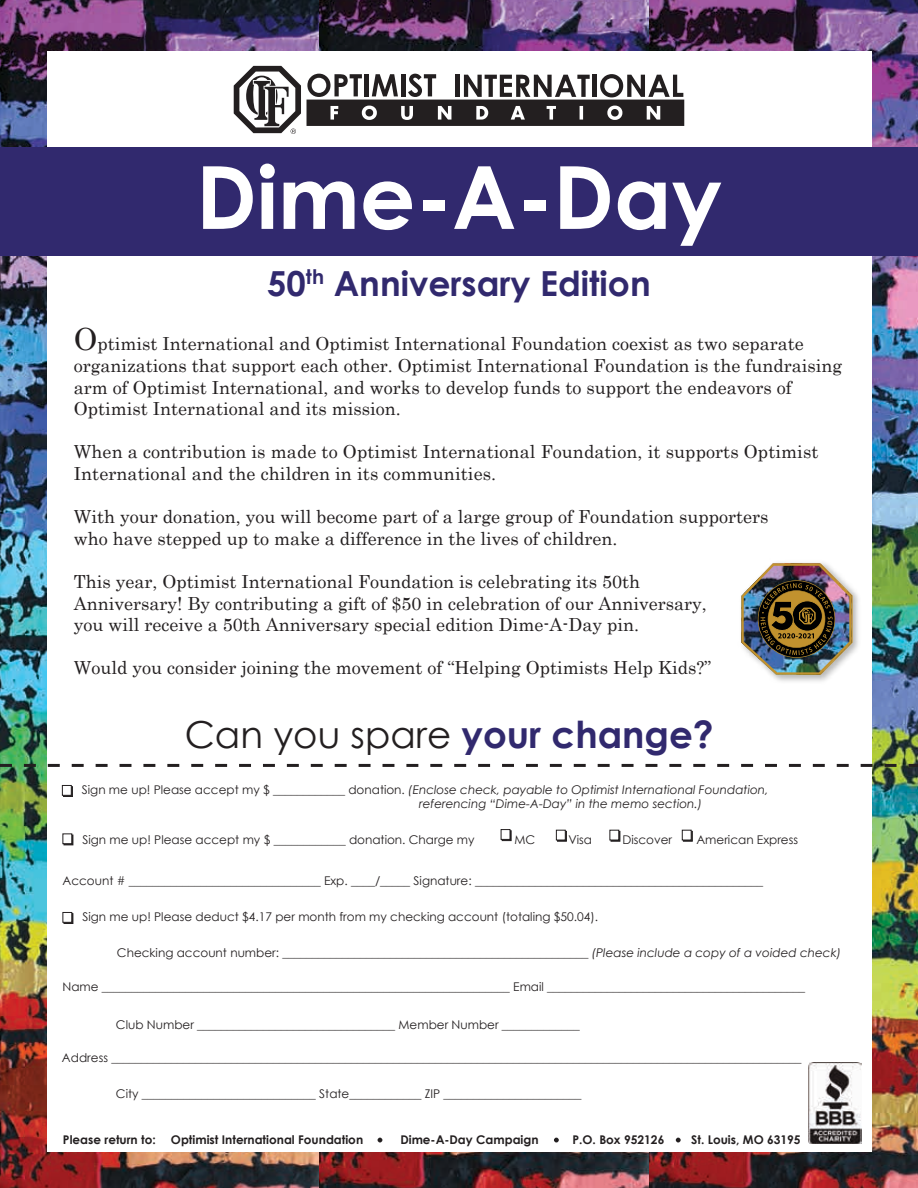
<style>
.page{position:relative;width:918px;height:1188px;background:#fff}
.page>*{position:absolute;margin:0;border:0;box-sizing:border-box;transform-origin:0 0}
.t1{font:700 87.15px "Century Gothic";color:#fff}
.t2{font:37.2px "Century Gothic";color:#231f20}
.t3{font:700 34.5px "Century Gothic";color:#31296e}
.t4{font:18px/21.6px "Century";color:#231f20}
.t5{font:12px "Century Gothic";color:#231f20}
.t6{font:italic 12px/14.4px "Century Gothic";color:#231f20}
.t7{font:700 12px "Century Gothic";color:#231f20}
.s1{font-size:30.6px}
.s2{font-weight:700;color:#31296e}
.s3{font-style:normal}
.s4{font-style:italic}
</style>
<div class="page">
<img style="left:0;top:0;width:918px;height:1188px">
<div style="left:47px;top:51px;width:824px;height:1101px;background:#fff"></div>
<div style="left:0;top:147px;width:918px;height:109px;background:#31296e"></div>
<svg style="left:0;top:764px;width:918px;height:3px"></svg>
<div style="left:63px;top:786px;width:10px;height:11px;background:#231f20"></div>
<div style="left:62px;top:785px;width:10px;height:11px;background:#fff;border:1px solid #231f20"></div>
<div style="left:64px;top:835px;width:9px;height:10px;background:#231f20"></div>
<div style="left:63px;top:833px;width:9px;height:11px;background:#fff;border:1px solid #231f20"></div>
<svg style="left:502px;top:830px;width:10px;height:11px"></svg>
<div style="left:501px;top:829px;width:9px;height:11px;background:#fff;border:1px solid #231f20"></div>
<svg style="left:557px;top:831px;width:10px;height:11px"></svg>
<div style="left:556px;top:830px;width:10px;height:10px;background:#fff;border:1px solid #231f20"></div>
<svg style="left:611px;top:831px;width:9px;height:11px"></svg>
<div style="left:609px;top:830px;width:10px;height:10px;background:#fff;border:1px solid #231f20"></div>
<svg style="left:683px;top:831px;width:10px;height:11px"></svg>
<div style="left:682px;top:830px;width:10px;height:10px;background:#fff;border:1px solid #231f20"></div>
<div style="left:64px;top:913px;width:9px;height:11px;background:#231f20"></div>
<div style="left:63px;top:912px;width:9px;height:11px;background:#fff;border:1px solid #231f20"></div>
<img style="left:809px;top:1062px;width:52px;height:82px">
<svg style="left:234px;top:66px;width:67px;height:68px"></svg>
<svg style="left:307px;top:74px;width:377px;height:52px"></svg>
<svg style="left:378px;top:1138px;width:4px;height:4px"></svg>
<svg style="left:554px;top:1138px;width:5px;height:4px"></svg>
<svg style="left:676px;top:1138px;width:5px;height:4px"></svg>
<img style="left:771px;top:562px;width:88px;height:120px">
<img style="left:741px;top:563px;width:112px;height:112px">
<h1 class="t1" style="left:196px;top:131px;width:528px">Dime-A-Day</h1>
<h3 class="t3" style="left:267px;top:257px;width:385px">50<sup>th</sup> Anniversary Edition</h3>
<p class="t4" style="left:74px;top:331px;width:770px"><span class="s1">O</span>ptimist International and Optimist International Foundation coexist as two separate organizations that support each other. Optimist International Foundation is the fundraising arm of Optimist International, and works to develop funds to support the endeavors of Optimist International and its mission.</p>
<h3 class="t4" style="left:74px;top:439px;width:746px">When a contribution is made to Optimist International Foundation, it supports Optimist<br>International and the children in its communities.</h3>
<h3 class="t4" style="left:74px;top:504px;width:696px">With your donation, you will become part of a large group of Foundation supporters who have stepped up to make a difference in the lives of children.</h3>
<h3 class="t4" style="left:74px;top:569px;width:635px">This year, Optimist International Foundation is celebrating its 50th<br>Anniversary! By contributing a gift of $50 in celebration of our Anniversary, you will receive a 50th Anniversary special edition Dime-A-Day pin.</h3>
<h3 class="t4" style="left:74px;top:655px;width:639px">Would you consider joining the movement of “Helping Optimists Help Kids?”</h3>
<h2 class="t2" style="left:185px;top:709px;width:531px">Can you spare <span class="s2">your change?</span></h2>
<p class="t6" style="left:419px;top:782px;width:351px;text-indent:-337px"><span class="s3">Sign me up! Please accept my $ ____________ donation.</span> (Enclose check, payable to Optimist International Foundation, referencing “Dime-A-Day” in the memo section.)</p>
<p class="t5" style="left:82px;top:831px;width:394px">Sign me up! Please accept my $ ____________ donation. Charge my</p>
<p class="t5" style="left:514px;top:831px;width:22px">MC</p>
<p class="t5" style="left:568px;top:831px;width:25px">Visa</p>
<p class="t5" style="left:622px;top:831px;width:51px">Discover</p>
<p class="t5" style="left:696px;top:831px;width:103px">American Express</p>
<p class="t5" style="left:62px;top:872px;width:702px">Account # ________________________________ Exp. ____/_____ Signature: ________________________________________________</p>
<p class="t5" style="left:82px;top:908px;width:517px">Sign me up! Please deduct $4.17 per month from my checking account (totaling $50.04).</p>
<p class="t5" style="left:117px;top:944px;width:726px">Checking account number: ___________________________________________________ <span class="s4">(Please include a copy of a voided check)</span></p>
<p class="t5" style="left:62px;top:978px;width:744px">Name ____________________________________________________________________ Email ___________________________________________</p>
<p class="t5" style="left:116px;top:1016px;width:465px">Club Number _________________________________ Member Number _____________</p>
<p class="t5" style="left:62px;top:1049px;width:741px">Address ___________________________________________________________________________________________________________________</p>
<p class="t5" style="left:116px;top:1086px;width:467px">City _____________________________ State____________ ZIP _______________________</p>
<p class="t7" style="left:63px;top:1130px;width:94px">Please return to:</p>
<p class="t7" style="left:171px;top:1130px;width:194px">Optimist International Foundation</p>
<p class="t7" style="left:400px;top:1130px;width:140px">Dime-A-Day Campaign</p>
<p class="t7" style="left:572px;top:1130px;width:93px">P.O. Box 952126</p>
<p class="t7" style="left:691px;top:1130px;width:111px">St. Louis, MO 63195</p>
</div>
